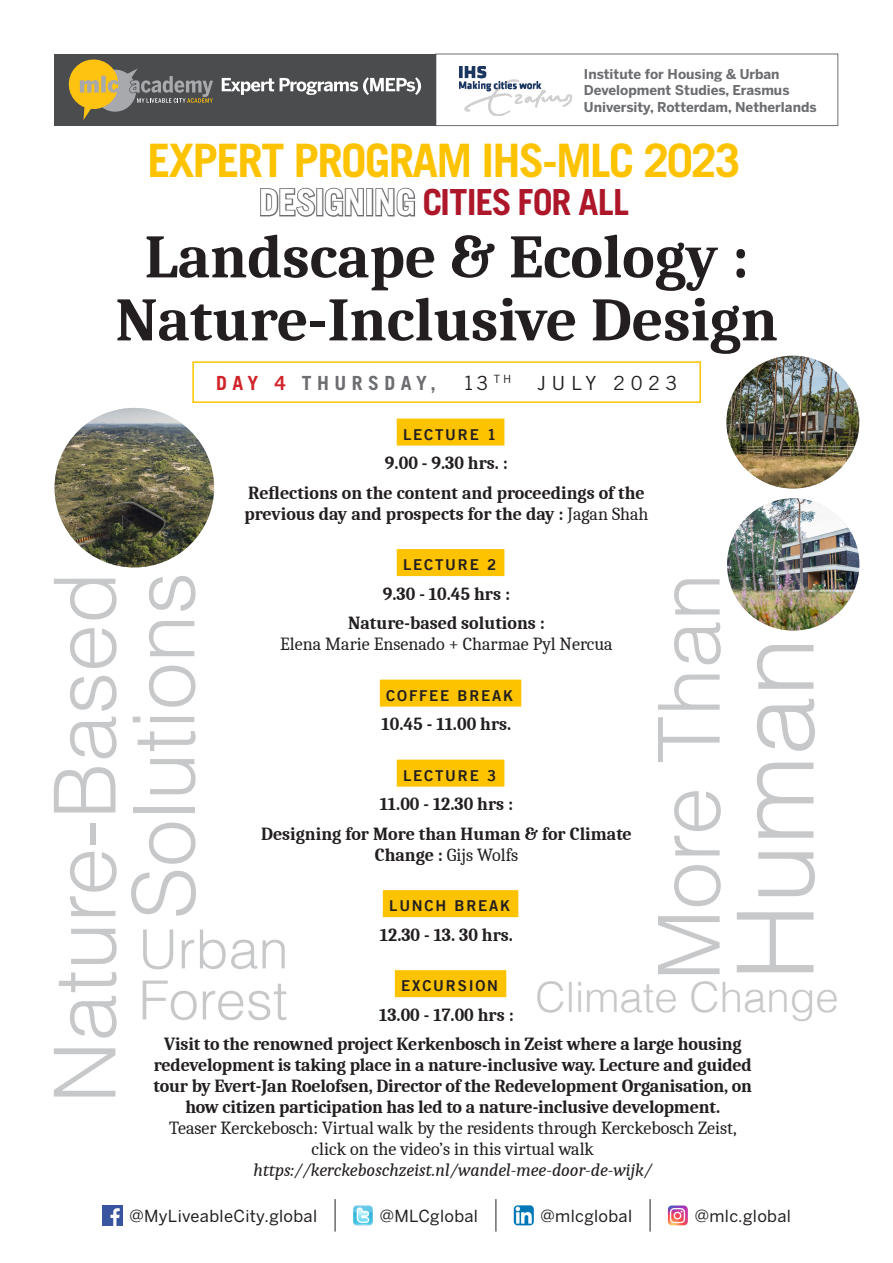
<style>
.page{position:relative;width:893px;height:1263px;background:#fff}
.page>*{position:absolute;margin:0;border:0;box-sizing:border-box;transform-origin:0 0}
.t1{font:300 106.65px "Helvetica";color:#c7c8ca}
.t2{font:300 85.65px "Helvetica";color:#c7c8ca}
.t3{font:700 61.5px/63px "Caladea";color:#231f20;text-align:center}
.t4{font:300 54px/51.2px "Helvetica";color:#c7c8ca}
.t5{font:700 46.2px "Trade Gothic";letter-spacing:-.04em;color:#fdc300}
.t6{font:300 42px "Helvetica";color:#c7c8ca}
.t7{font:700 36px "Trade Gothic";letter-spacing:-.02em;color:#ad1729}
.t8{font:700 19.5px "Trade Gothic";letter-spacing:.28em;color:#6c6d70}
.t9{font:19.5px "Trade Gothic";letter-spacing:.28em;color:#231f20}
.t10{font:700 18px/21px "Caladea";letter-spacing:-.01em;color:#231f20;text-align:center}
.t11{font:18px/21px "Caladea";color:#231f20;text-align:center}
.t12{font:16.5px "Benton Sans";letter-spacing:.02em;color:#231f20}
.t13{font:15px "Trade Gothic LT Bold Two";letter-spacing:.12em;color:#231f20}
.t14{font:700 13.5px/16.5px "Benton Sans";color:#6c6d70}
.s1{color:#6c6d70}
.s2{color:#d1232a}
.s3{font-weight:400}
.s4{font-weight:700}
.s5{font-weight:400;font-style:italic}
</style>
<div class="page">
<div style="left:435px;top:54px;width:403px;height:72px;background:#fff;border:1px solid #6c6d70"></div>
<div style="left:54px;top:54px;width:382px;height:72px;background:#4b4c4d"></div>
<svg style="left:68px;top:59px;width:145px;height:61px"></svg>
<svg style="left:222px;top:78px;width:52px;height:17px"></svg>
<svg style="left:280px;top:77px;width:141px;height:18px"></svg>
<img style="left:459px;top:67px;width:113px;height:49px">
<div style="left:192px;top:361px;width:509px;height:42px;border:2px solid #fdc300"></div>
<div style="left:397px;top:418px;width:107px;height:27px;background:#fdc300"></div>
<div style="left:397px;top:549px;width:107px;height:27px;background:#fdc300"></div>
<div style="left:380px;top:680px;width:141px;height:27px;background:#fdc300"></div>
<div style="left:397px;top:760px;width:107px;height:27px;background:#fdc300"></div>
<div style="left:383px;top:890px;width:135px;height:27px;background:#fdc300"></div>
<div style="left:395px;top:970px;width:111px;height:27px;background:#fdc300"></div>
<img style="left:55px;top:408px;width:159px;height:159px;border-radius:80px">
<img style="left:727px;top:498px;width:132px;height:133px;border-radius:66px">
<img style="left:102px;top:1205px;width:21px;height:21px">
<hr style="left:335px;top:1199px;width:1px;height:32px;background:#231f20">
<hr style="left:495px;top:1199px;width:1px;height:32px;background:#231f20">
<hr style="left:650px;top:1199px;width:1px;height:32px;background:#231f20">
<img style="left:353px;top:1205px;width:20px;height:20px">
<img style="left:514px;top:1205px;width:20px;height:20px">
<img style="left:668px;top:1205px;width:20px;height:20px">
<img style="left:726px;top:356px;width:133px;height:133px;border-radius:66px">
<p class="t14" style="left:584px;top:65px;width:234px">Institute for Housing &amp; Urban<br>Development Studies, Erasmus<br>University, Rotterdam, Netherlands</p>
<p class="t5" style="left:148px;top:132px;width:594px">EXPERT PROGRAM IHS-MLC 2023</p>
<p class="t7" style="left:259px;top:180px;width:372px"><span class="s1">DESIGNING</span> CITIES FOR ALL</p>
<p class="t3" style="left:115px;top:223px;width:664px">Landscape &amp; Ecology :<br>Nature-Inclusive Design</p>
<p class="t8" style="left:216px;top:371px;width:221px"><span class="s2">DAY 4</span> THURSDAY,</p>
<p class="t9" style="left:463px;top:371px;width:50px">13 <sup>TH</sup></p>
<p class="t9" style="left:537px;top:371px;width:141px">JULY 2023</p>
<p class="t13" style="left:403px;top:425px;width:95px">LECTURE 1</p>
<p class="t10" style="left:385px;top:452px;width:125px">9.00 - 9.30 hrs. :</p>
<p class="t10" style="left:244px;top:481px;width:406px;text-align:left">Reflections on the content and proceedings of the previous day and prospects for the day : <span class="s3">Jagan Shah</span></p>
<p class="t13" style="left:403px;top:555px;width:95px">LECTURE 2</p>
<p class="t10" style="left:383px;top:582px;width:129px">9.30 - 10.45 hrs :</p>
<p class="t11" style="left:280px;top:612px;width:334px"><span class="s4">Nature-based solutions :<br></span>Elena Marie Ensenado + Charmae Pyl Nercua</p>
<p class="t13" style="left:386px;top:686px;width:128px">COFFEE BREAK</p>
<p class="t10" style="left:382px;top:713px;width:131px">10.45 - 11.00 hrs.</p>
<p class="t13" style="left:403px;top:766px;width:95px">LECTURE 3</p>
<p class="t10" style="left:380px;top:793px;width:135px">11.00 - 12.30 hrs :</p>
<p class="t10" style="left:261px;top:822px;width:372px">Designing for More than Human &amp; for Climate<br>Change : <span class="s3">Gijs Wolfs</span></p>
<p class="t13" style="left:389px;top:896px;width:122px">LUNCH BREAK</p>
<p class="t10" style="left:380px;top:923px;width:135px">12.30 - 13. 30 hrs.</p>
<p class="t13" style="left:401px;top:976px;width:98px">EXCURSION</p>
<p class="t10" style="left:379px;top:1003px;width:136px">13.00 - 17.00 hrs :</p>
<p class="t2" style="left:16px;top:1103px;width:533px;rotate:-90deg">Nature-Based</p>
<p class="t2" style="left:95px;top:919px;width:349px;rotate:-90deg">Solutions</p>
<p class="t2" style="left:620px;top:981px;width:409px;rotate:-90deg">More Than</p>
<p class="t1" style="left:690px;top:981px;width:345px;rotate:-90deg">Human</p>
<p class="t4" style="left:139px;top:921px;width:152px">Urban<br>Forest</p>
<p class="t6" style="left:536px;top:964px;width:305px">Climate Change</p>
<p class="t10" style="left:154px;top:1033px;width:600px">Visit to the renowned project Kerkenbosch in Zeist where a large housing redevelopment is taking place in a nature-inclusive way. Lecture and guided tour by Evert-Jan Roelofsen, Director of the Redevelopment Organisation, on how citizen participation has led to a nature-inclusive development.<br><span class="s3">Teaser Kerckebosch: Virtual walk by the residents through Kerckebosch Zeist, click on the video’s in this virtual walk </span><span class="s5">https://kerckeboschzeist.nl/wandel-mee-door-de-wijk/</span></p>
<p class="t12" style="left:129px;top:1206px;width:189px">@MyLiveableCity.global</p>
<p class="t12" style="left:380px;top:1206px;width:100px">@MLCglobal</p>
<p class="t12" style="left:541px;top:1206px;width:93px">@mlcglobal</p>
<p class="t12" style="left:695px;top:1206px;width:98px">@mlc.global</p>
</div>
